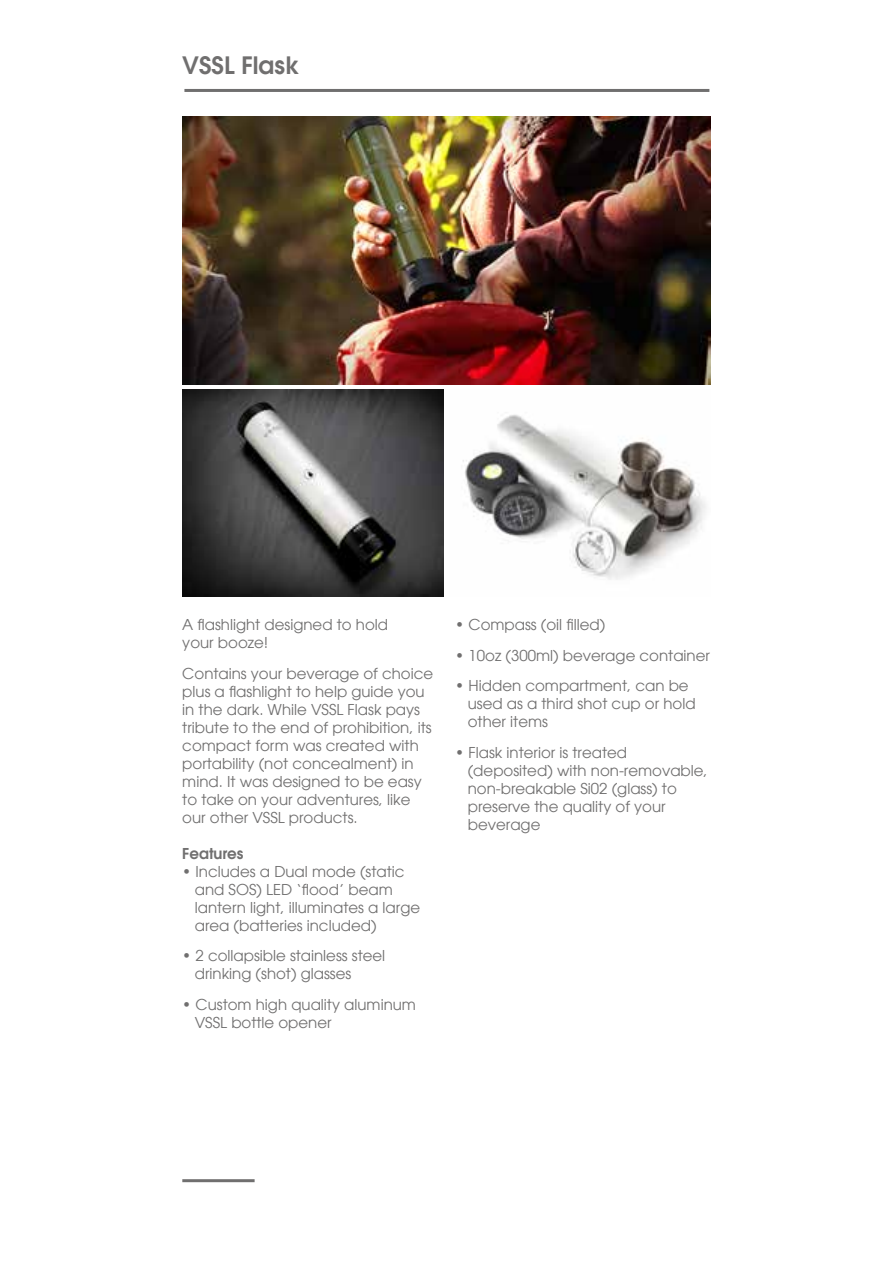
<style>
.page{position:relative;width:893px;height:1263px;background:#fff}
.page>*{position:absolute;margin:0;border:0;box-sizing:border-box;transform-origin:0 0}
.t1{font:600 24px "Avant Garde LT";color:#706f6f}
.t2{font:15px/18px "Avant Garde LT";color:#706f6f}
.t3{font:600 15px "Avant Garde LT";color:#706f6f}
</style>
<div class="page">
<img style="left:182px;top:390px;width:261px;height:206px">
<img style="left:182px;top:117px;width:528px;height:267px">
<img style="left:463px;top:414px;width:243px;height:166px">
<hr style="left:184px;top:89px;width:525px;height:3px;background:#706f6f">
<hr style="left:182px;top:1179px;width:73px;height:3px;background:#706f6f">
<h1 class="t1" style="left:182px;top:50px;width:118px">VSSL Flask</h1>
<p class="t2" style="left:182px;top:615px;width:207px">A flashlight designed to hold your booze!</p>
<p class="t2" style="left:182px;top:664px;width:252px">Contains your beverage of choice plus a flashlight to help guide you in the dark. While VSSL Flask pays tribute to the end of prohibition, its compact form was created with portability (not concealment) in mind. It was designed to be easy to take on your adventures, like our other VSSL products.</p>
<p class="t3" style="left:182px;top:843px;width:63px">Features</p>
<p class="t2" style="left:195px;top:862px;width:227px;text-indent:-12px">• Includes a Dual mode (static and SOS) LED ‘flood’ beam lantern light, illuminates a large area (batteries included)</p>
<p class="t2" style="left:195px;top:947px;width:192px;text-indent:-12px">• 2 collapsible stainless steel drinking (shot) glasses</p>
<p class="t2" style="left:195px;top:996px;width:223px;text-indent:-12px">• Custom high quality aluminum<br>VSSL bottle opener</p>
<p class="t2" style="left:455px;top:615px;width:151px">• Compass (oil filled)</p>
<p class="t2" style="left:455px;top:646px;width:256px">• 10oz (300ml) beverage container</p>
<p class="t2" style="left:468px;top:677px;width:229px;text-indent:-12px">• Hidden compartment, can be used as a third shot cup or hold other items</p>
<p class="t2" style="left:468px;top:743px;width:241px;text-indent:-12px">• Flask interior is treated (deposited) with non-removable, non-breakable Si02 (glass) to preserve the quality of your beverage</p>
</div>
